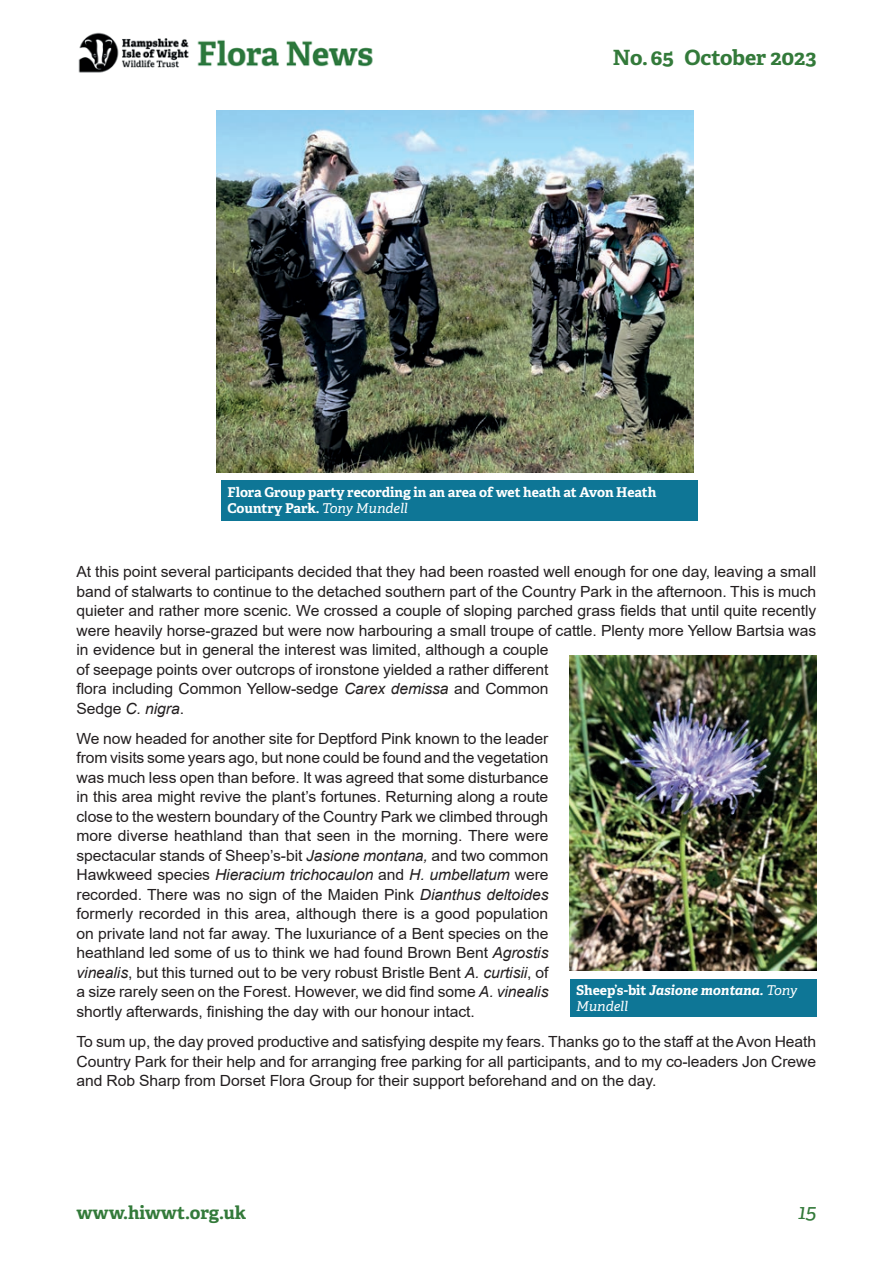
<style>
.page{position:relative;width:893px;height:1263px;background:#fff}
.page>*{position:absolute;margin:0;border:0;box-sizing:border-box;transform-origin:0 0}
.t1{font:700 21px "Adelle";letter-spacing:-.01em;color:#337a3a}
.t2{font:italic 21px "Adelle";color:#337a3a}
.t3{font:700 18px "Adelle";letter-spacing:-.005em;color:#337a3a}
.Body_Text{font:15.3px/19.5px "Arial";letter-spacing:-.005em;color:#231f20;text-align:justify}
.t4{font:700 13.5px/15.8px "Adelle";letter-spacing:-.005em;color:#fff}
.t5{font:italic 700 13.5px/15.8px "Adelle";letter-spacing:-.005em;color:#fff}
.s1{font-weight:400;font-style:italic}
.s2{font-style:italic}
.s3{font-style:normal}
.s4{font-weight:400}
</style>
<div class="page">
<img style="left:78px;top:32px;width:295px;height:41px">
<img style="left:217px;top:111px;width:476px;height:361px">
<div style="left:221px;top:480px;width:476px;height:41px;background:#0e7696"></div>
<img style="left:570px;top:656px;width:246px;height:315px">
<div style="left:570px;top:979px;width:246px;height:38px;background:#0e7696"></div>
<h1 class="t1" style="left:613px;top:42px;width:205px">No. 65 October 2023</h1>
<p class="t4" style="left:227px;top:484px;width:430px">Flora Group party recording in an area of wet heath at Avon Heath<br>Country Park. <span class="s1">Tony Mundell</span></p>
<p class="Body_Text" style="left:77px;top:562px;width:741px;text-align:left">At this point several participants decided that they had been roasted well enough for one day, leaving a small band of stalwarts to continue to the detached southern part of the Country Park in the afternoon. This is much quieter and rather more scenic. We crossed a couple of sloping parched grass fields that until quite recently were heavily horse-grazed but were now harbouring a small troupe of cattle. Plenty more Yellow Bartsia was in evidence but in general the interest was limited, although a couple<br>of seepage points over outcrops of ironstone yielded a rather different<br>flora including Common Yellow-sedge <span class="s2">Carex demissa</span> and Common<br>Sedge <span class="s2">C. nigra</span>.</p>
<p class="Body_Text" style="left:77px;top:729px;width:474px">We now headed for another site for Deptford Pink known to the leader from visits some years ago, but none could be found and the vegetation was much less open than before. It was agreed that some disturbance in this area might revive the plant’s fortunes. Returning along a route close to the western boundary of the Country Park we climbed through more diverse heathland than that seen in the morning. There were spectacular stands of Sheep’s-bit <span class="s2">Jasione montana,</span> and two common Hawkweed species <span class="s2">Hieracium trichocaulon</span> and <span class="s2">H. umbellatum</span> were recorded. There was no sign of the Maiden Pink <span class="s2">Dianthus deltoides </span>formerly recorded in this area, although there is a good population on private land not far away. The luxuriance of a Bent species on the heathland led some of us to think we had found Brown Bent <span class="s2">Agrostis vinealis</span>, but this turned out to be very robust Bristle Bent <span class="s2">A. curtisii</span>, of a size rarely seen on the Forest. However, we did find some <span class="s2">A. vinealis </span>shortly afterwards, finishing the day with our honour intact.</p>
<p class="Body_Text" style="left:77px;top:1032px;width:741px">To sum up, the day proved productive and satisfying despite my fears. Thanks go to the staff at the Avon Heath Country Park for their help and for arranging free parking for all participants, and to my co-leaders Jon Crewe and Rob Sharp from Dorset Flora Group for their support beforehand and on the day.</p>
<p class="t5" style="left:576px;top:982px;width:223px"><span class="s3">Sheep’s-bit</span> Jasione montana. <span class="s4">Tony<br>Mundell</span></p>
<p class="t3" style="left:77px;top:1200px;width:171px">www.hiwwt.org.uk</p>
<h1 class="t2" style="left:798px;top:1196px;width:19px">15</h1>
</div>
